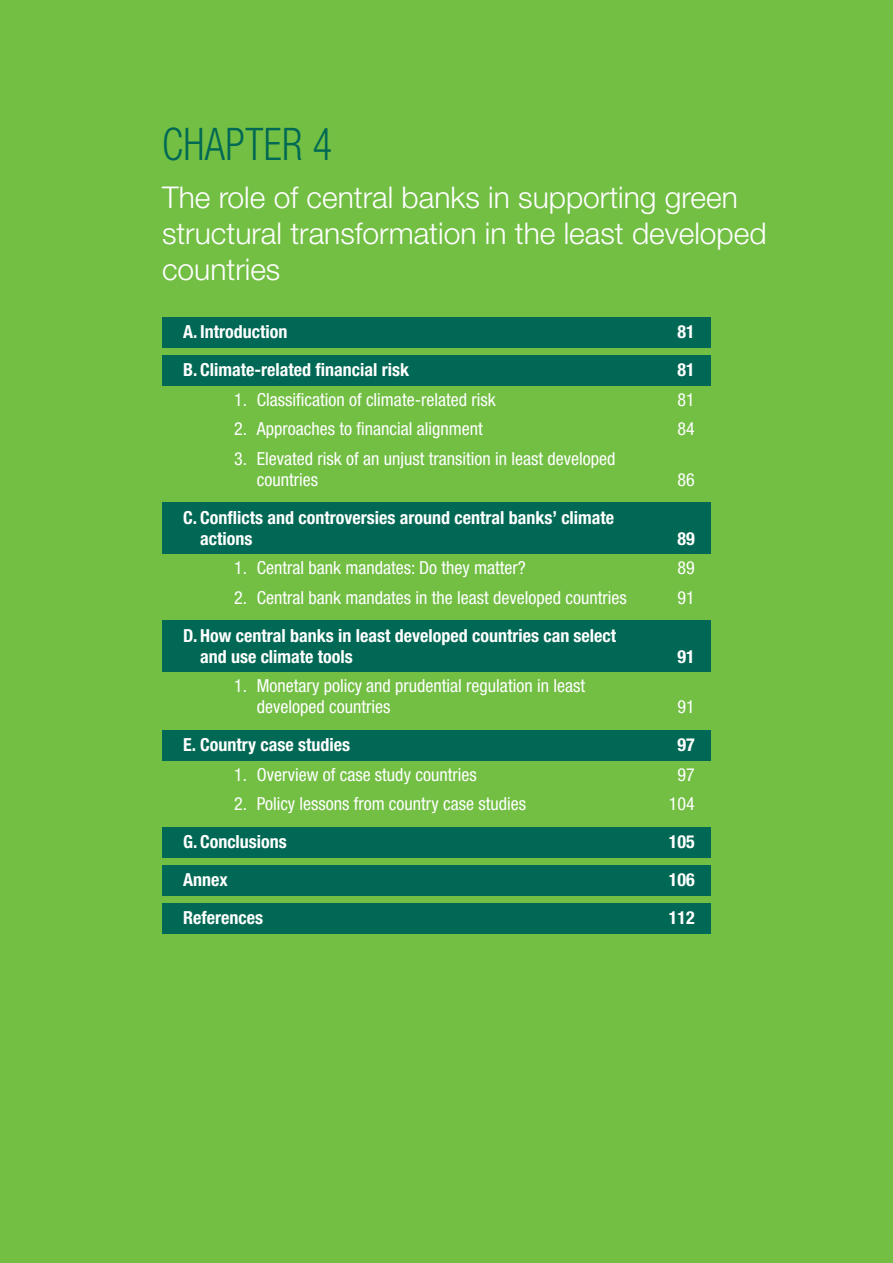
<style>
.page{position:relative;width:893px;height:1263px;background:#72bf44}
.page>*{position:absolute;margin:0;border:0;box-sizing:border-box;transform-origin:0 0}
.t1{font:300 condensed 45px "Helvetica Neue LT Std";letter-spacing:.01em;color:#006854;scale:.9 1}
.t2{font:300 30px/36px "Helvetica Neue LT Std";color:#fff}
.t3{font:condensed 18px/21px "Helvetica Neue LT Std";color:#fff}
.t4{font:700 condensed 18px/21px "Helvetica Neue LT Std";color:#fff}
</style>
<div class="page">
<div style="left:162px;top:317px;width:548px;height:30px;background:#006854"></div>
<div style="left:162px;top:355px;width:548px;height:30px;background:#006854"></div>
<div style="left:162px;top:502px;width:548px;height:52px;background:#006854"></div>
<div style="left:162px;top:620px;width:548px;height:52px;background:#006854"></div>
<div style="left:162px;top:730px;width:548px;height:30px;background:#006854"></div>
<div style="left:162px;top:827px;width:548px;height:30px;background:#006854"></div>
<div style="left:162px;top:865px;width:548px;height:30px;background:#006854"></div>
<div style="left:162px;top:903px;width:548px;height:30px;background:#006854"></div>
<p class="t1" style="left:162px;top:118px;width:191px">CHAPTER 4</p>
<p class="t2" style="left:162px;top:179px;width:606px">The role of central banks in supporting green structural transformation in the least developed countries</p>
<p class="t4" style="left:183px;top:321px;width:106px">A. Introduction</p>
<p class="t4" style="left:677px;top:321px;width:19px">81</p>
<p class="t4" style="left:183px;top:359px;width:227px">B. Climate-related financial risk</p>
<p class="t4" style="left:677px;top:359px;width:19px">81</p>
<p class="t3" style="left:234px;top:388px;width:263px">1. Classification of climate-related risk</p>
<p class="t3" style="left:677px;top:388px;width:19px">81</p>
<p class="t3" style="left:234px;top:418px;width:250px">2. Approaches to financial alignment</p>
<p class="t3" style="left:677px;top:418px;width:19px">84</p>
<p class="t3" style="left:257px;top:447px;width:360px;text-indent:-22px">3. Elevated risk of an unjust transition in least developed countries</p>
<p class="t3" style="left:677px;top:468px;width:19px">86</p>
<p class="t4" style="left:200px;top:506px;width:415px;text-indent:-17px">C. Conflicts and controversies around central banks’ climate actions</p>
<p class="t4" style="left:677px;top:527px;width:19px">89</p>
<p class="t3" style="left:234px;top:557px;width:293px">1. Central bank mandates: Do they matter?</p>
<p class="t3" style="left:677px;top:557px;width:19px">89</p>
<p class="t3" style="left:234px;top:587px;width:394px">2. Central bank mandates in the least developed countries</p>
<p class="t3" style="left:677px;top:587px;width:19px">91</p>
<p class="t4" style="left:200px;top:624px;width:417px;text-indent:-17px">D. How central banks in least developed countries can select and use climate tools</p>
<p class="t4" style="left:677px;top:645px;width:19px">91</p>
<p class="t3" style="left:257px;top:675px;width:330px;text-indent:-22px">1. Monetary policy and prudential regulation in least developed countries</p>
<p class="t3" style="left:677px;top:696px;width:19px">91</p>
<p class="t4" style="left:183px;top:734px;width:168px">E. Country case studies</p>
<p class="t4" style="left:677px;top:734px;width:19px">97</p>
<p class="t3" style="left:234px;top:764px;width:244px">1. Overview of case study countries</p>
<p class="t3" style="left:677px;top:764px;width:19px">97</p>
<p class="t3" style="left:234px;top:793px;width:293px">2. Policy lessons from country case studies</p>
<p class="t3" style="left:669px;top:793px;width:27px">104</p>
<p class="t4" style="left:183px;top:831px;width:105px">G. Conclusions</p>
<p class="t4" style="left:669px;top:831px;width:27px">105</p>
<p class="t4" style="left:183px;top:869px;width:46px">Annex</p>
<p class="t4" style="left:669px;top:869px;width:27px">106</p>
<p class="t4" style="left:183px;top:907px;width:81px">References</p>
<p class="t4" style="left:669px;top:907px;width:27px">112</p>
</div>
